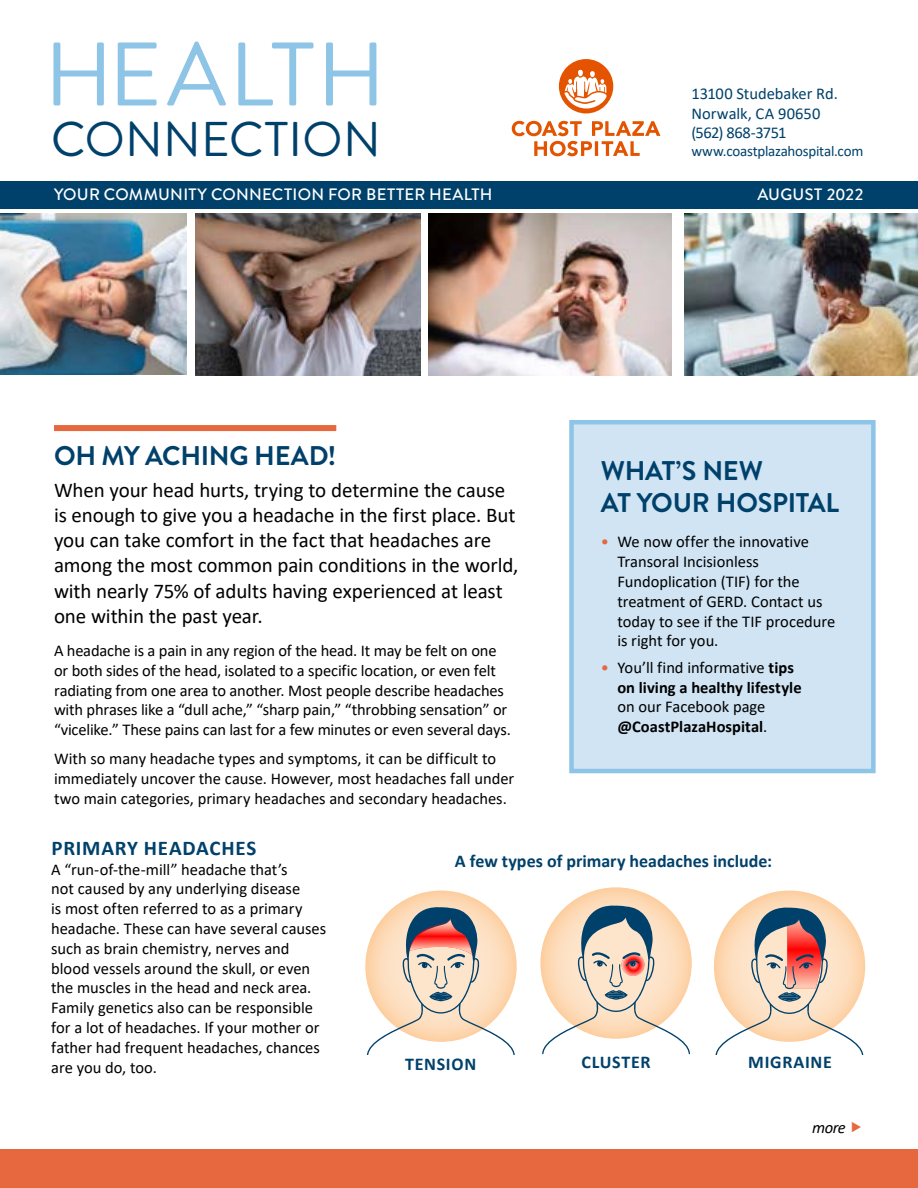
<style>
.page{position:relative;width:918px;height:1188px;background:#fff}
.page>*{position:absolute;margin:0;border:0;box-sizing:border-box;transform-origin:0 0}
.t1{font:90px "Brandon Grotesque";letter-spacing:.03em;color:#8ec5e6}
.t2{font:48.75px "Brandon Grotesque";letter-spacing:.005em;color:#00416b}
.t3{font:700 27px/32.4px "Brandon Grotesque";letter-spacing:-.01em;color:#00416b}
.t4{font:21px/25.2px "Calibri";letter-spacing:-.005em;color:#000}
.t5{font:700 21px "Calibri";letter-spacing:.035em;color:#00416b}
.t6{font:700 18px "Calibri";letter-spacing:.005em;color:#00416b}
.t7{font:700 18px "Calibri";letter-spacing:.04em;color:#00416b}
.t8{font:16.5px/19.8px "Calibri";letter-spacing:-.005em;color:#000}
.t9{font:700 16.5px/19.8px "Calibri";letter-spacing:.005em;color:#000}
.t10{font:500 16.5px "Brandon Grotesque";letter-spacing:.015em;color:#fff}
.t11{font:16.5px/19.8px "Calibri";letter-spacing:-.005em;color:#00416b}
.t12{font:italic 16.5px "Calibri";color:#000}
.t13{font:15px "Calibri";letter-spacing:-.015em;color:#00416b}
.s1{color:#e7673e}
.s2{font-weight:400;color:#e7673e}
.s3{font-weight:400}
</style>
<div class="page">
<div style="left:54px;top:425px;width:282px;height:6px;background:#e7673e"></div>
<img style="left:428px;top:214px;width:244px;height:162px">
<div style="left:569px;top:420px;width:307px;height:353px;background:#d0e4f3;border:4px solid #8ec5e6"></div>
<img style="left:685px;top:214px;width:233px;height:161px">
<img style="left:195px;top:214px;width:225px;height:162px">
<img style="left:0;top:214px;width:187px;height:160px">
<div style="left:0;top:181px;width:918px;height:27px;background:#00416b"></div>
<div style="left:0;top:1149px;width:918px;height:39px;background:#e7673e"></div>
<svg style="left:365px;top:891px;width:152px;height:151px"></svg>
<svg style="left:714px;top:891px;width:151px;height:151px"></svg>
<svg style="left:540px;top:887px;width:152px;height:152px"></svg>
<svg style="left:367px;top:907px;width:148px;height:147px"></svg>
<svg style="left:715px;top:907px;width:148px;height:147px"></svg>
<svg style="left:542px;top:905px;width:148px;height:149px"></svg>
<svg style="left:512px;top:121px;width:148px;height:35px"></svg>
<svg style="left:559px;top:59px;width:54px;height:54px"></svg>
<h1 class="t1" style="left:44px;top:13px;width:343px">HEALTH</h1>
<h2 class="t2" style="left:51px;top:106px;width:331px">CONNECTION</h2>
<p class="t11" style="left:691px;top:83px;width:148px">13100 Studebaker Rd.<br>Norwalk, CA 90650 (562) 868-3751</p>
<p class="t13" style="left:691px;top:141px;width:174px">www.coastplazahospital.com</p>
<p class="t10" style="left:54px;top:183px;width:440px">YOUR COMMUNITY CONNECTION FOR BETTER HEALTH</p>
<p class="t10" style="left:757px;top:183px;width:108px">AUGUST 2022</p>
<h3 class="t3" style="left:54px;top:440px;width:284px">OH MY ACHING HEAD!</h3>
<p class="t4" style="left:54px;top:477px;width:466px">When your head hurts, trying to determine the cause is enough to give you a headache in the first place. But you can take comfort in the fact that headaches are among the most common pain conditions in the world, with nearly 75% of adults having experienced at least one within the past year.</p>
<p class="t8" style="left:54px;top:640px;width:459px">A headache is a pain in any region of the head. It may be felt on one or both sides of the head, isolated to a specific location, or even felt radiating from one area to another. Most people describe headaches with phrases like a “dull ache,” “sharp pain,” “throbbing sensation” or “vicelike.” These pains can last for a few minutes or even several days.</p>
<p class="t8" style="left:54px;top:748px;width:462px">With so many headache types and symptoms, it can be difficult to immediately uncover the cause. However, most headaches fall under two main categories, primary headaches and secondary headaches.</p>
<h3 class="t3" style="left:601px;top:455px;width:240px">WHAT’S NEW<br>AT YOUR HOSPITAL</h3>
<p class="t8" style="left:617px;top:532px;width:219px;text-indent:-16px"><span class="s1">•</span> We now offer the innovative<br>Transoral Incisionless<br>Fundoplication (TIF) for the treatment of GERD. Contact us today to see if the TIF procedure is right for you.</p>
<p class="t9" style="left:617px;top:657px;width:186px;text-indent:-16px"><span class="s2">•</span> <span class="s3">You’ll find informative</span> tips on living a healthy lifestyle</p>
<p class="t9" style="left:617px;top:697px;width:151px"><span class="s3">on our Facebook page </span>@CoastPlazaHospital<span class="s3">.</span></p>
<p class="t5" style="left:52px;top:833px;width:206px">PRIMARY HEADACHES</p>
<p class="t8" style="left:51px;top:859px;width:277px">A “run-of-the-mill” headache that’s<br>not caused by any underlying disease<br>is most often referred to as a primary headache. These can have several causes such as brain chemistry, nerves and blood vessels around the skull, or even the muscles in the head and neck area.<br>Family genetics also can be responsible for a lot of headaches. If your mother or father had frequent headaches, chances are you do, too.</p>
<p class="t6" style="left:455px;top:848px;width:319px">A few types of primary headaches include:</p>
<p class="t7" style="left:405px;top:1052px;width:73px">TENSION</p>
<p class="t7" style="left:582px;top:1049px;width:71px">CLUSTER</p>
<p class="t7" style="left:748px;top:1049px;width:85px">MIGRAINE</p>
<p class="t12" style="left:812px;top:1116px;width:35px">more</p>
</div>
